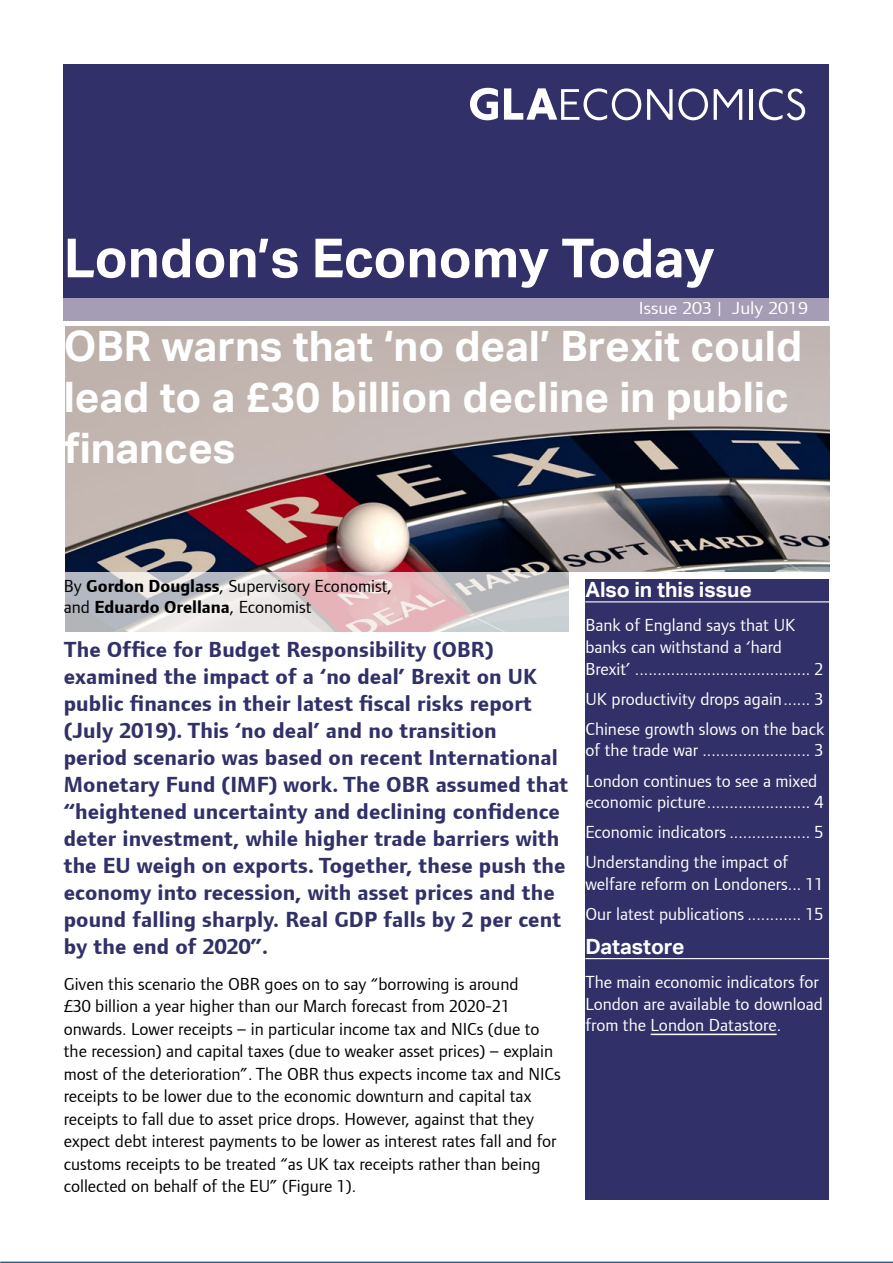
<style>
.page{position:relative;width:893px;height:1263px;background:#fff}
.page>*{position:absolute;margin:0;border:0;box-sizing:border-box;transform-origin:0 0}
.t1{font:700 54px "Aktiv Grotesk";color:#fff}
.Heading_1{font:700 42px/50.6px "Aktiv Grotesk";color:#fff}
.Lead_paragraph{font:700 22.5px/27px "Foundry Form Sans";letter-spacing:.005em;color:#313068}
.TOC_heading{font:700 21px "Aktiv Grotesk";color:#fff}
.Body_text{font:18px/22.5px "Foundry Form Sans";color:#000}
.t2{font:18px/21.6px "Foundry Form Sans";color:#fff}
.Byline{font:18px/21.6px "Foundry Form Sans";color:#000}
.t3{font:18px "Foundry Form Sans";color:#fff;scale:1.1 1}
.s1{font-weight:700}
</style>
<div class="page">
<div style="left:64px;top:64px;width:765px;height:234px;background:#313068"></div>
<div style="left:64px;top:298px;width:765px;height:22px;background:#a59cb5"></div>
<hr style="left:0;top:1261px;width:893px;height:2px;background:#365e85">
<svg style="left:647px;top:88px;width:61px;height:32px"></svg>
<svg style="left:714px;top:89px;width:28px;height:31px"></svg>
<hr style="left:750px;top:89px;width:3px;height:31px;background:#fff">
<svg style="left:759px;top:88px;width:46px;height:32px"></svg>
<svg style="left:470px;top:88px;width:28px;height:32px"></svg>
<svg style="left:504px;top:88px;width:137px;height:32px"></svg>
<img style="left:568px;top:327px;width:261px;height:244px">
<div style="left:585px;top:579px;width:244px;height:620px;background:#313068"></div>
<hr style="left:585px;top:601px;width:244px;height:1px;background:#fff">
<hr style="left:585px;top:958px;width:244px;height:1px;background:#fff">
<hr style="left:651px;top:1033px;width:126px;height:2px;background:#fff">
<img style="left:65px;top:327px;width:503px;height:304px">
<h1 class="t1" style="left:64px;top:227px;width:652px">London’s Economy Today</h1>
<p class="t3" style="left:639px;top:298px;width:155px">Issue 203 | July 2019</p>
<p class="Heading_1" style="left:64px;top:322px;width:740px">OBR warns that ‘no deal’ Brexit could lead to a £30 billion decline in public finances</p>
<p class="Byline" style="left:64px;top:575px;width:330px">By <span class="s1">Gordon Douglass</span>, Supervisory Economist, and <span class="s1">Eduardo Orellana</span>, Economist</p>
<p class="Lead_paragraph" style="left:64px;top:636px;width:506px">The Office for Budget Responsibility (OBR) examined the impact of a ‘no deal’ Brexit on UK public finances in their latest fiscal risks report (July 2019). This ‘no deal’ and no transition<br>period scenario was based on recent International Monetary Fund (IMF) work. The OBR assumed that “heightened uncertainty and declining confidence deter investment, while higher trade barriers with the EU weigh on exports. Together, these push the economy into recession, with asset prices and the pound falling sharply. Real GDP falls by 2 per cent by the end of 2020”.</p>
<p class="Body_text" style="left:64px;top:972px;width:498px">Given this scenario the OBR goes on to say “borrowing is around<br>£30 billion a year higher than our March forecast from 2020-21 onwards. Lower receipts – in particular income tax and NICs (due to the recession) and capital taxes (due to weaker asset prices) – explain most of the deterioration”. The OBR thus expects income tax and NICs receipts to be lower due to the economic downturn and capital tax receipts to fall due to asset price drops. However, against that they expect debt interest payments to be lower as interest rates fall and for customs receipts to be treated “as UK tax receipts rather than being collected on behalf of the EU” (Figure 1).</p>
<p class="TOC_heading" style="left:585px;top:577px;width:168px">Also in this issue</p>
<p class="t2" style="left:585px;top:614px;width:240px">Bank of England says that UK banks can withstand a ‘hard<br>Brexit’ ....................................... 2</p>
<p class="t2" style="left:585px;top:688px;width:240px">UK productivity drops again...... 3</p>
<p class="t2" style="left:585px;top:718px;width:241px">Chinese growth slows on the back of the trade war ........................ 3</p>
<p class="t2" style="left:585px;top:770px;width:240px">London continues to see a mixed economic picture....................... 4</p>
<p class="t2" style="left:585px;top:821px;width:240px">Economic indicators .................. 5</p>
<p class="t2" style="left:585px;top:851px;width:240px">Understanding the impact of welfare reform on Londoners... 11</p>
<p class="t2" style="left:585px;top:903px;width:240px">Our latest publications ............ 15</p>
<p class="TOC_heading" style="left:585px;top:934px;width:101px">Datastore</p>
<p class="t2" style="left:585px;top:971px;width:239px">The main economic indicators for<br>London are available to download from the London Datastore.</p>
</div>
